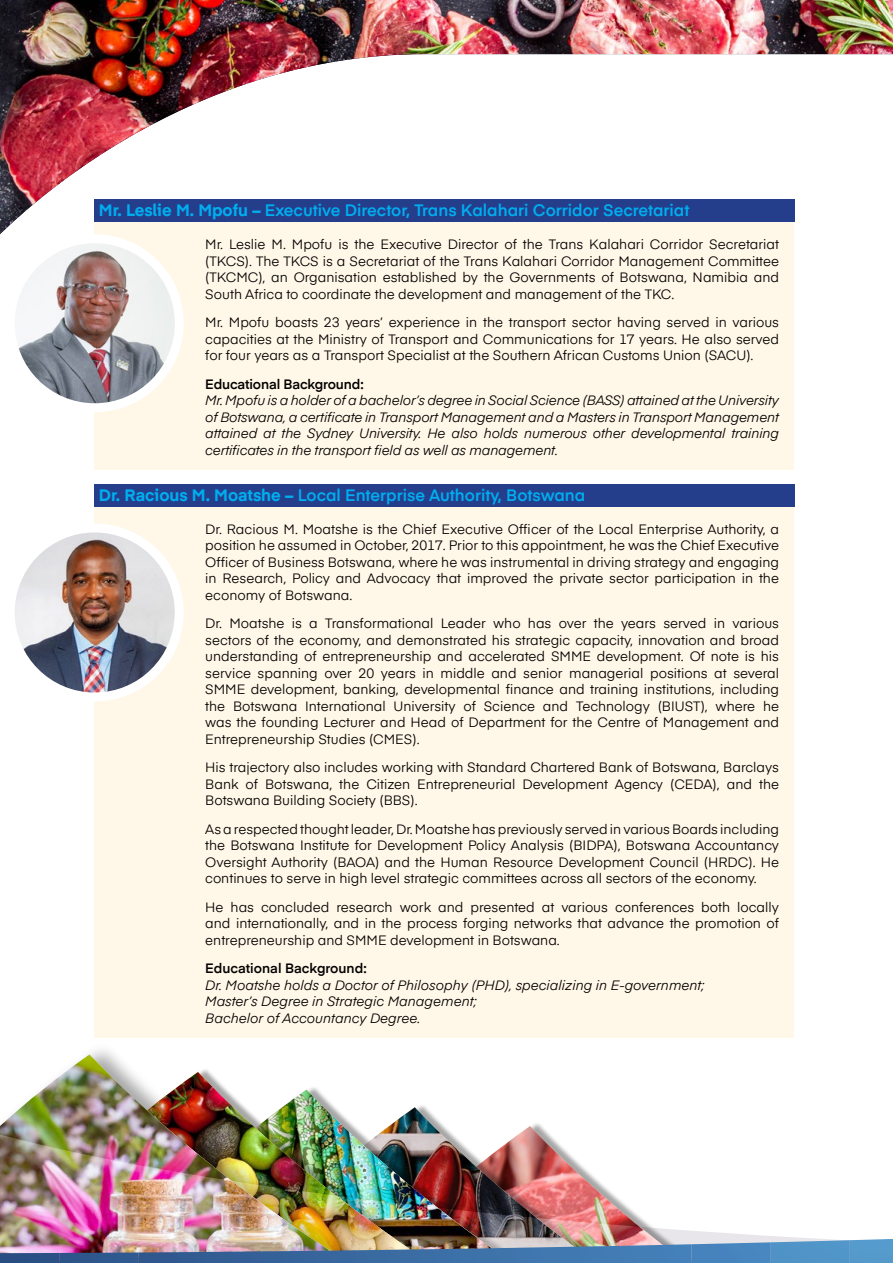
<style>
.page{position:relative;width:893px;height:1263px;background:#fff}
.page>*{position:absolute;margin:0;border:0;box-sizing:border-box;transform-origin:0 0}
.t1{font:600 16.5px "Eina 03";color:#00aeef}
.t2{font:13.5px/16.5px "Eina 03";color:#000;text-align:justify}
.t3{font:italic 13.5px/16.5px "Eina 03";color:#000}
.t4{font:600 13.5px "Eina 01";letter-spacing:-.01em;color:#000}
.s1{font-family:"Eina 04";font-weight:700}
</style>
<div class="page">
<img style="left:0;top:0;width:893px;height:234px">
<svg style="left:349px;top:1105px;width:195px;height:24px"></svg>
<img style="left:0;top:1054px;width:349px;height:75px">
<img style="left:0;top:1129px;width:817px;height:110px">
<img style="left:0;top:1239px;width:893px;height:24px">
<div style="left:95px;top:506px;width:699px;height:532px;background:#fff7e7"></div>
<div style="left:95px;top:484px;width:700px;height:22px;background:#243e8c"></div>
<img style="left:10px;top:528px;width:169px;height:169px;border-radius:85px">
<div style="left:6px;top:523px;width:178px;height:178px;border:9px solid #fff;border-radius:50%"></div>
<div style="left:95px;top:222px;width:699px;height:248px;background:#fff7e7"></div>
<div style="left:95px;top:199px;width:700px;height:23px;background:#243e8c"></div>
<img style="left:10px;top:239px;width:169px;height:169px;border-radius:85px">
<div style="left:6px;top:234px;width:178px;height:178px;border:9px solid #fff;border-radius:50%"></div>
<p class="t1" style="left:99px;top:198px;width:592px"><span class="s1">Mr. Leslie M. Mpofu –</span> Executive Director, Trans Kalahari Corridor Secretariat</p>
<p class="t2" style="left:205px;top:235px;width:575px">Mr. Leslie M. Mpofu is the Executive Director of the Trans Kalahari Corridor Secretariat (TKCS). The TKCS is a Secretariat of the Trans Kalahari Corridor Management Committee (TKCMC), an Organisation established by the Governments of Botswana, Namibia and South Africa to coordinate the development and management of the TKC.</p>
<p class="t2" style="left:205px;top:313px;width:575px">Mr. Mpofu boasts 23 years’ experience in the transport sector having served in various capacities at the Ministry of Transport and Communications for 17 years. He also served for four years as a Transport Specialist at the Southern African Customs Union (SACU).</p>
<p class="t4" style="left:205px;top:374px;width:160px">Educational Background:</p>
<p class="t3" style="left:205px;top:391px;width:575px;text-align:justify">Mr. Mpofu is a holder of a bachelor’s degree in Social Science (BASS) attained at the University of Botswana, a certificate in Transport Management and a Masters in Transport Management attained at the Sydney University. He also holds numerous other developmental training certificates in the transport field as well as management.</p>
<p class="t1" style="left:99px;top:483px;width:488px"><span class="s1">Dr. Racious M. Moatshe –</span> Local Enterprise Authority, Botswana</p>
<p class="t2" style="left:205px;top:520px;width:575px">Dr. Racious M. Moatshe is the Chief Executive Officer of the Local Enterprise Authority, a position he assumed in October, 2017. Prior to this appointment, he was the Chief Executive Officer of Business Botswana, where he was instrumental in driving strategy and engaging in Research, Policy and Advocacy that improved the private sector participation in the economy of Botswana.</p>
<p class="t2" style="left:205px;top:614px;width:575px">Dr. Moatshe is a Transformational Leader who has over the years served in various sectors of the economy, and demonstrated his strategic capacity, innovation and broad understanding of entrepreneurship and accelerated SMME development. Of note is his service spanning over 20 years in middle and senior managerial positions at several SMME development, banking, developmental finance and training institutions, including the Botswana International University of Science and Technology (BIUST), where he was the founding Lecturer and Head of Department for the Centre of Management and Entrepreneurship Studies (CMES).</p>
<p class="t2" style="left:205px;top:758px;width:575px">His trajectory also includes working with Standard Chartered Bank of Botswana, Barclays Bank of Botswana, the Citizen Entrepreneurial Development Agency (CEDA), and the Botswana Building Society (BBS).</p>
<p class="t2" style="left:205px;top:820px;width:575px">As a respected thought leader, Dr. Moatshe has previously served in various Boards including the Botswana Institute for Development Policy Analysis (BIDPA), Botswana Accountancy Oversight Authority (BAOA) and the Human Resource Development Council (HRDC). He continues to serve in high level strategic committees across all sectors of the economy.</p>
<p class="t2" style="left:205px;top:898px;width:575px">He has concluded research work and presented at various conferences both locally and internationally, and in the process forging networks that advance the promotion of entrepreneurship and SMME development in Botswana.</p>
<p class="t4" style="left:205px;top:958px;width:163px">Educational Background:</p>
<p class="t3" style="left:205px;top:976px;width:501px">Dr. Moatshe holds a Doctor of Philosophy (PHD), specializing in E-government;<br>Master’s Degree in Strategic Management;<br>Bachelor of Accountancy Degree.</p>
</div>
